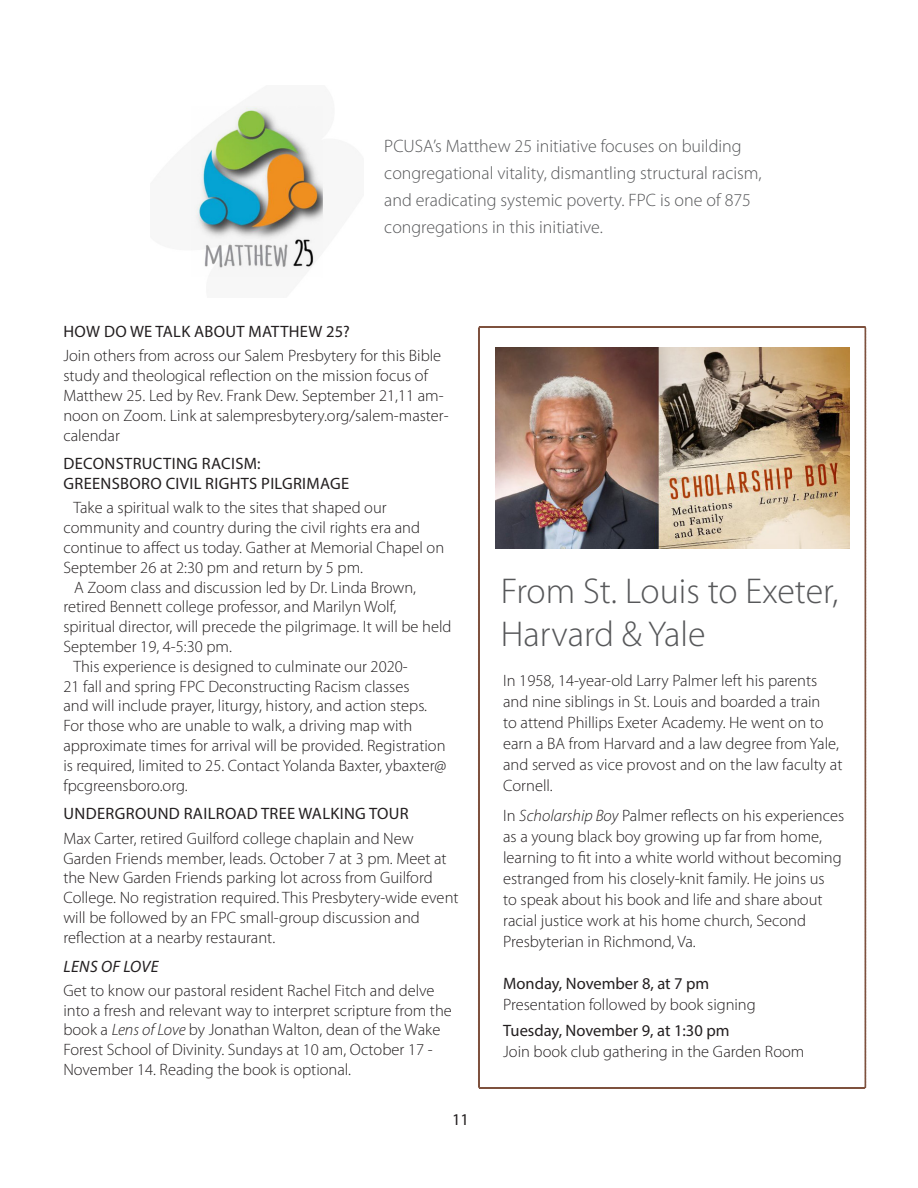
<style>
.page{position:relative;width:918px;height:1188px;background:#fff}
.page>*{position:absolute;margin:0;border:0;box-sizing:border-box;transform-origin:0 0}
.list_hed{font:300 36px/43.2px "Myriad Pro";color:#57585a}
.list{font:300 18px/27px "Myriad Pro";color:#57585a}
.list-2{font:300 16.5px/19.8px "Myriad Pro";color:#231f20}
.list-3{font:16.5px "Myriad Pro";letter-spacing:.02em;color:#231f20}
.list-4{font:16.5px "Myriad Pro";color:#231f20}
.list-5{font:italic 16.5px "Myriad Pro";letter-spacing:.02em;color:#231f20}
.s1{font-style:italic}
</style>
<div class="page">
<img style="left:194px;top:106px;width:129px;height:164px">
<svg style="left:478px;top:326px;width:388px;height:763px"></svg>
<img style="left:495px;top:348px;width:354px;height:201px">
<p class="list" style="left:384px;top:132px;width:379px">PCUSA’s Matthew 25 initiative focuses on building congregational vitality, dismantling structural racism, and eradicating systemic poverty. FPC is one of 875 congregations in this initiative.</p>
<p class="list-3" style="left:64px;top:321px;width:288px">HOW DO WE TALK ABOUT MATTHEW 25?</p>
<p class="list-2" style="left:63px;top:346px;width:387px">Join others from across our Salem Presbytery for this Bible study and theological reflection on the mission focus of Matthew 25. Led by Rev. Frank Dew. September 21,11 am&shy;noon on Zoom. Link at salempresbytery.org/salem-master&shy;calendar</p>
<p class="list-3" style="left:64px;top:454px;width:199px">DECONSTRUCTING RACISM:</p>
<p class="list-3" style="left:64px;top:473px;width:287px">GREENSBORO CIVIL RIGHTS PILGRIMAGE</p>
<p class="list-2" style="left:63px;top:498px;width:382px;text-indent:10px">Take a spiritual walk to the sites that shaped our community and country during the civil rights era and continue to affect us today. Gather at Memorial Chapel on September 26 at 2:30 pm and return by 5 pm.</p>
<p class="list-2" style="left:63px;top:577px;width:390px;text-indent:11px">A Zoom class and discussion led by Dr. Linda Brown, retired Bennett college professor, and Marilyn Wolf, spiritual director, will precede the pilgrimage. It will be held September 19, 4-5:30 pm.</p>
<p class="list-2" style="left:63px;top:656px;width:385px;text-indent:10px">This experience is designed to culminate our 2020-<br>21 fall and spring FPC Deconstructing Racism classes<br>and will include prayer, liturgy, history, and action steps.<br>For those who are unable to walk, a driving map with approximate times for arrival will be provided. Registration is required, limited to 25. Contact Yolanda Baxter, ybaxter@ fpcgreensboro.org.</p>
<p class="list-3" style="left:64px;top:804px;width:347px">UNDERGROUND RAILROAD TREE WALKING TOUR</p>
<p class="list-2" style="left:63px;top:828px;width:397px">Max Carter, retired Guilford college chaplain and New Garden Friends member, leads. October 7 at 3 pm. Meet at the New Garden Friends parking lot across from Guilford College. No registration required. This Presbytery-wide event will be followed by an FPC small-group discussion and reflection at a nearby restaurant.</p>
<p class="list-5" style="left:64px;top:956px;width:97px">LENS OF LOVE</p>
<p class="list-2" style="left:63px;top:980px;width:390px">Get to know our pastoral resident Rachel Fitch and delve into a fresh and relevant way to interpret scripture from the book a <span class="s1">Lens of Love</span> by Jonathan Walton, dean of the Wake Forest School of Divinity. Sundays at 10 am, October 17 - November 14. Reading the book is optional.</p>
<p class="list-3" style="left:452px;top:1109px;width:18px">11</p>
<p class="list_hed" style="left:501px;top:569px;width:339px">From St. Louis to Exeter,<br>Harvard &amp; Yale</p>
<p class="list-2" style="left:503px;top:670px;width:341px;line-height:21px">In 1958, 14-year-old Larry Palmer left his parents and nine siblings in St. Louis and boarded a train<br>to attend Phillips Exeter Academy. He went on to earn a BA from Harvard and a law degree from Yale, and served as vice provost and on the law faculty at Cornell.</p>
<p class="list-2" style="left:503px;top:805px;width:343px;line-height:21px">In <span class="s1">Scholarship Boy</span> Palmer reflects on his experiences as a young black boy growing up far from home, learning to fit into a white world without becoming estranged from his closely-knit family. He joins us<br>to speak about his book and life and share about racial justice work at his home church, Second Presbyterian in Richmond, Va.</p>
<p class="list-4" style="left:503px;top:973px;width:208px">Monday, November 8, at 7 pm</p>
<p class="list-2" style="left:503px;top:995px;width:254px">Presentation followed by book signing</p>
<p class="list-4" style="left:503px;top:1020px;width:228px">Tuesday, November 9, at 1:30 pm</p>
<p class="list-2" style="left:503px;top:1041px;width:303px">Join book club gathering in the Garden Room</p>
</div>
